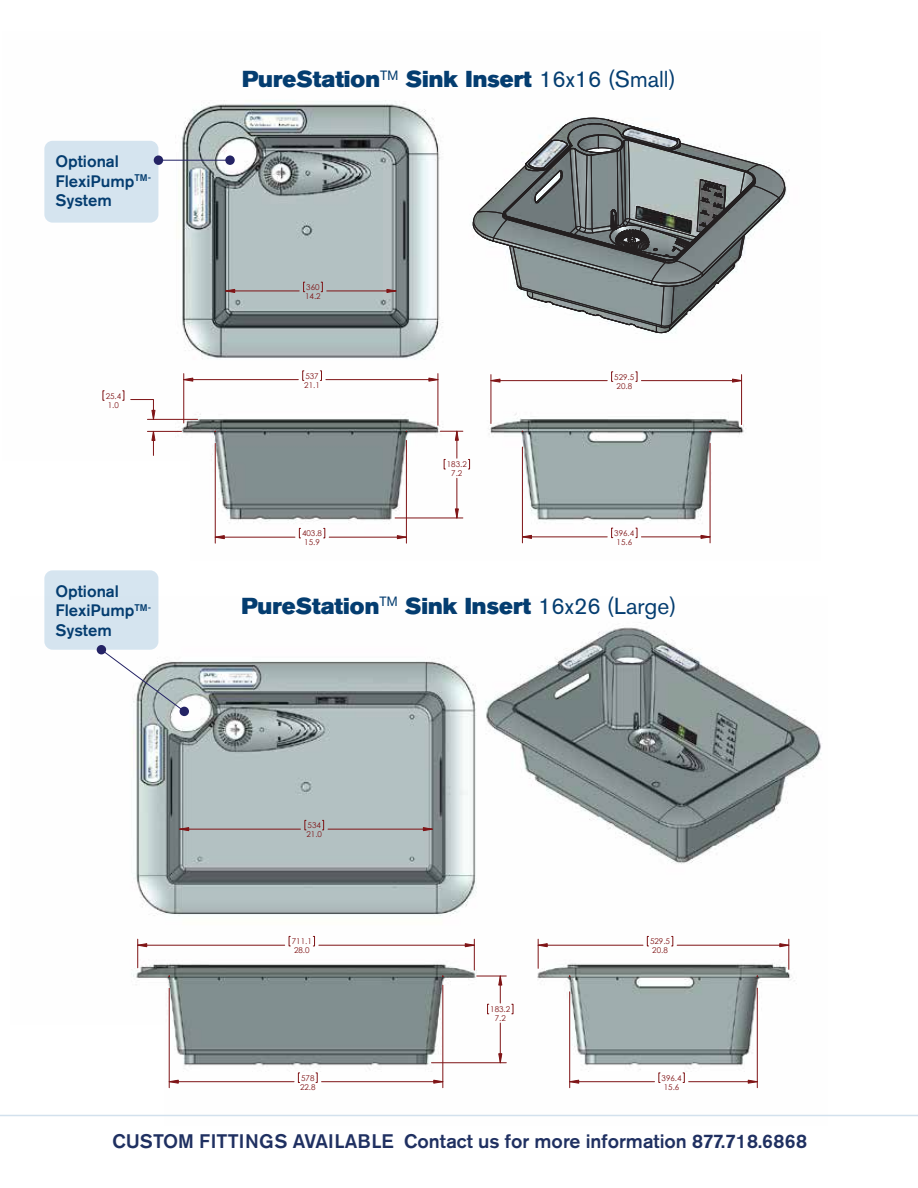
<style>
.page{position:relative;width:918px;height:1188px;background:#fff}
.page>*{position:absolute;margin:0;border:0;box-sizing:border-box;transform-origin:0 0}
.t1{font:22.95px "Akzidenz Grotesk BE Super";color:#043d70}
.t2{font:500 19.5px "Akzidenz Grotesk BE";color:#1f3061}
.t3{font:500 16.5px/19.5px "Akzidenz Grotesk BE";color:#043d70}
.t4{font:7.95px/9.3px "Century Gothic";color:#7f1416}
.s1{font-family:"Akzidenz Grotesk BE"}
</style>
<div class="page">
<img style="left:102px;top:100px;width:644px;height:444px">
<svg style="left:467px;top:116px;width:320px;height:217px"></svg>
<svg style="left:611px;top:528px;width:2px;height:10px"></svg>
<hr style="left:522px;top:447px;width:1px;height:96px;background:#7f1416">
<hr style="left:710px;top:443px;width:1px;height:100px;background:#7f1416">
<hr style="left:522px;top:537px;width:85px;height:1px;background:#7f1416">
<hr style="left:641px;top:537px;width:69px;height:1px;background:#7f1416">
<svg style="left:522px;top:535px;width:10px;height:4px"></svg>
<svg style="left:701px;top:535px;width:9px;height:4px"></svg>
<svg style="left:299px;top:528px;width:2px;height:10px"></svg>
<svg style="left:323px;top:528px;width:2px;height:10px"></svg>
<hr style="left:215px;top:443px;width:1px;height:100px;background:#7f1416">
<hr style="left:406px;top:440px;width:1px;height:103px;background:#7f1416">
<hr style="left:215px;top:537px;width:80px;height:1px;background:#7f1416">
<hr style="left:329px;top:537px;width:77px;height:1px;background:#7f1416">
<hr style="left:147px;top:419px;width:51px;height:1px;background:#7f1416">
<hr style="left:147px;top:431px;width:35px;height:1px;background:#7f1416">
<svg style="left:215px;top:535px;width:10px;height:4px"></svg>
<svg style="left:397px;top:535px;width:10px;height:4px"></svg>
<svg style="left:130px;top:399px;width:25px;height:21px"></svg>
<svg style="left:152px;top:431px;width:3px;height:24px"></svg>
<svg style="left:611px;top:372px;width:2px;height:10px"></svg>
<hr style="left:491px;top:375px;width:1px;height:49px;background:#7f1416">
<hr style="left:741px;top:375px;width:1px;height:50px;background:#7f1416">
<hr style="left:491px;top:380px;width:116px;height:1px;background:#7f1416">
<hr style="left:641px;top:380px;width:101px;height:1px;background:#7f1416">
<svg style="left:491px;top:379px;width:9px;height:3px"></svg>
<svg style="left:732px;top:379px;width:10px;height:3px"></svg>
<hr style="left:395px;top:518px;width:68px;height:1px;background:#7f1416">
<hr style="left:457px;top:478px;width:1px;height:40px;background:#7f1416">
<svg style="left:320px;top:371px;width:2px;height:10px"></svg>
<hr style="left:438px;top:374px;width:1px;height:51px;background:#7f1416">
<hr style="left:183px;top:374px;width:1px;height:49px;background:#7f1416">
<hr style="left:326px;top:379px;width:112px;height:1px;background:#7f1416">
<hr style="left:184px;top:379px;width:114px;height:1px;background:#7f1416">
<svg style="left:455px;top:509px;width:4px;height:9px"></svg>
<svg style="left:440px;top:431px;width:30px;height:38px"></svg>
<svg style="left:429px;top:378px;width:9px;height:4px"></svg>
<svg style="left:183px;top:378px;width:10px;height:4px"></svg>
<svg style="left:303px;top:282px;width:2px;height:10px"></svg>
<svg style="left:321px;top:282px;width:2px;height:10px"></svg>
<hr style="left:226px;top:291px;width:73px;height:1px;background:#7f1416">
<hr style="left:327px;top:291px;width:69px;height:1px;background:#7f1416">
<svg style="left:225px;top:289px;width:10px;height:4px"></svg>
<svg style="left:387px;top:289px;width:9px;height:4px"></svg>
<div style="left:0;top:461px;width:189px;height:109px;background:#fff"></div>
<img style="left:96px;top:596px;width:732px;height:521px">
<hr style="left:569px;top:992px;width:1px;height:96px;background:#7f1416">
<hr style="left:757px;top:988px;width:1px;height:100px;background:#7f1416">
<hr style="left:570px;top:1081px;width:85px;height:1px;background:#7f1416">
<hr style="left:689px;top:1081px;width:68px;height:1px;background:#7f1416">
<svg style="left:569px;top:1080px;width:10px;height:4px"></svg>
<svg style="left:748px;top:1080px;width:10px;height:4px"></svg>
<svg style="left:298px;top:1073px;width:2px;height:10px"></svg>
<hr style="left:169px;top:988px;width:1px;height:100px;background:#7f1416">
<hr style="left:443px;top:985px;width:1px;height:103px;background:#7f1416">
<hr style="left:169px;top:1081px;width:125px;height:1px;background:#7f1416">
<hr style="left:322px;top:1081px;width:121px;height:1px;background:#7f1416">
<svg style="left:169px;top:1080px;width:10px;height:4px"></svg>
<svg style="left:433px;top:1080px;width:10px;height:4px"></svg>
<svg style="left:647px;top:936px;width:2px;height:10px"></svg>
<svg style="left:671px;top:936px;width:2px;height:10px"></svg>
<hr style="left:789px;top:939px;width:1px;height:30px;background:#7f1416">
<hr style="left:538px;top:945px;width:105px;height:1px;background:#7f1416">
<hr style="left:677px;top:945px;width:112px;height:1px;background:#7f1416">
<svg style="left:538px;top:939px;width:10px;height:29px"></svg>
<svg style="left:779px;top:943px;width:10px;height:4px"></svg>
<svg style="left:322px;top:820px;width:2px;height:10px"></svg>
<hr style="left:180px;top:829px;width:120px;height:1px;background:#7f1416">
<hr style="left:328px;top:829px;width:104px;height:1px;background:#7f1416">
<svg style="left:179px;top:827px;width:10px;height:4px"></svg>
<svg style="left:423px;top:827px;width:10px;height:4px"></svg>
<hr style="left:431px;top:1062px;width:75px;height:1px;background:#7f1416">
<hr style="left:500px;top:1023px;width:1px;height:40px;background:#7f1416">
<svg style="left:313px;top:936px;width:2px;height:10px"></svg>
<hr style="left:474px;top:939px;width:1px;height:31px;background:#7f1416">
<hr style="left:319px;top:945px;width:155px;height:1px;background:#7f1416">
<hr style="left:138px;top:945px;width:147px;height:1px;background:#7f1416">
<svg style="left:498px;top:1053px;width:4px;height:10px"></svg>
<svg style="left:477px;top:976px;width:29px;height:38px"></svg>
<svg style="left:465px;top:943px;width:10px;height:4px"></svg>
<svg style="left:137px;top:939px;width:10px;height:29px"></svg>
<div style="left:10px;top:1025px;width:154px;height:109px;background:#fff"></div>
<div style="left:44px;top:141px;width:114px;height:82px;background:#d5e4ef;border-radius:8px"></div>
<div style="left:225px;top:155px;width:10px;height:10px;background:#242365;border-radius:50%"></div>
<hr style="left:158px;top:160px;width:72px;height:1px;background:#242365">
<div style="left:154px;top:155px;width:9px;height:10px;background:#242365;border-radius:50%"></div>
<div style="left:44px;top:570px;width:114px;height:80px;background:#d5e4ef;border-radius:8px"></div>
<div style="left:180px;top:707px;width:9px;height:9px;background:#242365;border-radius:50%"></div>
<svg style="left:101px;top:649px;width:84px;height:63px"></svg>
<div style="left:97px;top:645px;width:9px;height:9px;background:#242365;border-radius:50%"></div>
<hr style="left:0;top:1115px;width:918px;height:1px;background:#d3e1ed">
<h3 class="t3" style="left:55px;top:151px;width:97px">Optional<br>FlexiPump<sup>TM-<br></sup>System</h3>
<p class="t4" style="left:106px;top:391px;width:17px">25.4<br>1.0</p>
<h3 class="t3" style="left:55px;top:581px;width:97px">Optional<br>FlexiPump<sup>TM-<br></sup>System</h3>
<h1 class="t1" style="left:242px;top:66px;width:435px">PureStation<sup>TM</sup> Sink Insert <span class="s1">16x16 (Small)</span></h1>
<p class="t4" style="left:305px;top:282px;width:17px">360<br>14.2</p>
<p class="t4" style="left:304px;top:371px;width:17px">537<br>21.1</p>
<p class="t4" style="left:302px;top:529px;width:21px">403.8<br>15.9</p>
<p class="t4" style="left:447px;top:460px;width:21px;text-align:center">183.2<br>7.2</p>
<p class="t4" style="left:614px;top:372px;width:21px">529.5<br>20.8</p>
<p class="t4" style="left:614px;top:528px;width:21px">396.4<br>15.6</p>
<h1 class="t1" style="left:241px;top:593px;width:437px">PureStation<sup>TM</sup> Sink Insert <span class="s1">16x26 (Large)</span></h1>
<p class="t4" style="left:306px;top:820px;width:17px">534<br>21.0</p>
<p class="t4" style="left:292px;top:937px;width:21px">711.1<br>28.0</p>
<p class="t4" style="left:300px;top:1073px;width:17px">578<br>22.8</p>
<p class="t4" style="left:490px;top:1004px;width:21px;text-align:center">183.2<br>7.2</p>
<p class="t4" style="left:650px;top:937px;width:21px">529.5<br>20.8</p>
<p class="t4" style="left:662px;top:1073px;width:21px">396.4<br>15.6</p>
<h2 class="t2" style="left:112px;top:1129px;width:696px">CUSTOM FITTINGS AVAILABLE Contact us for more information 877.718.6868</h2>
</div>
